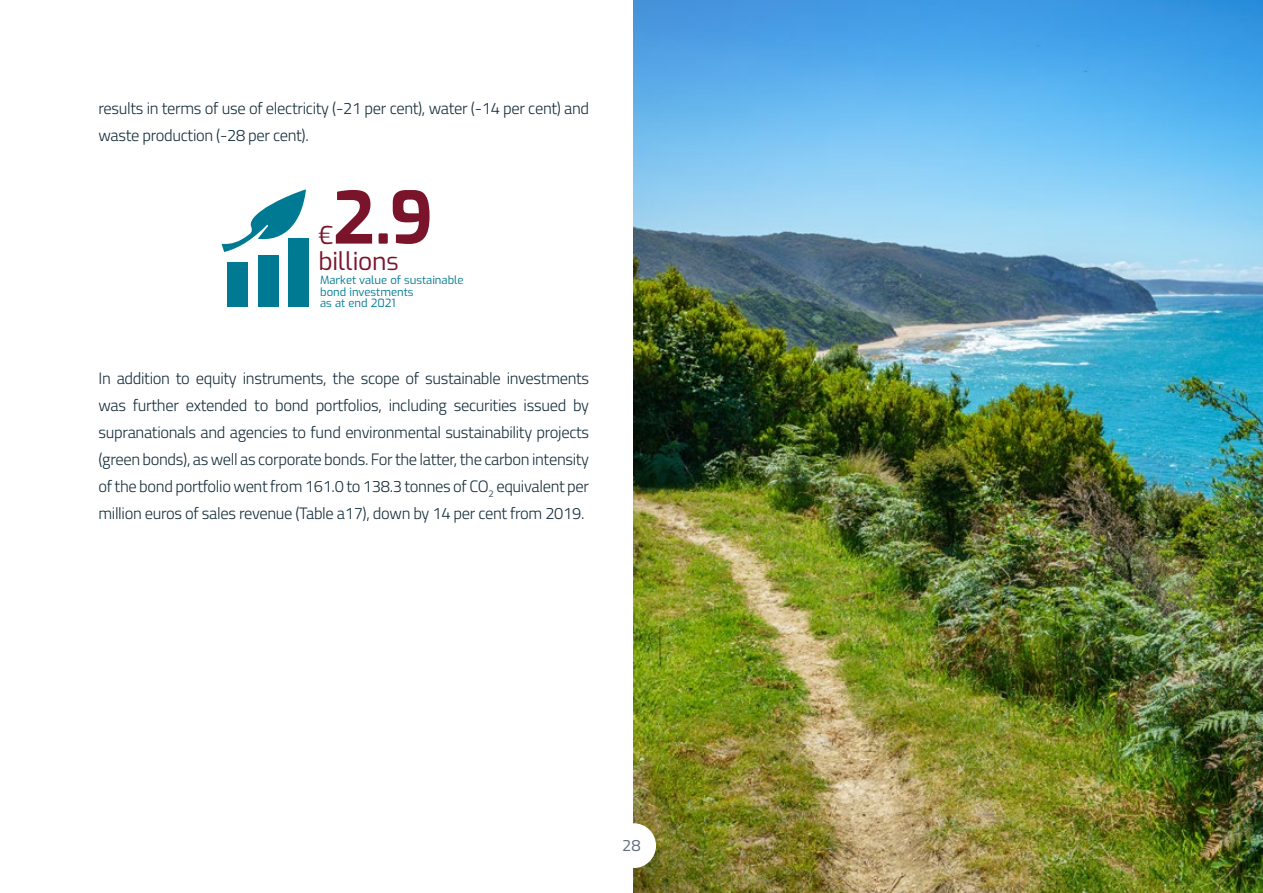
<style>
.page{position:relative;width:1263px;height:893px;background:#fff}
.page>*{position:absolute;margin:0;border:0;box-sizing:border-box;transform-origin:0 0}
.t1{font:700 71.85px "Exo";color:#7a142b}
.t2{font:24.6px "Exo";letter-spacing:-.005em;color:#7a142b}
.paragrafetto_corsivo{font:300 16.5px/27px "Titillium";letter-spacing:-.02em;color:#162e3b;text-align:justify}
.testo_report_ambient{font:300 16.5px/27px "Titillium";letter-spacing:-.02em;color:#162e3b}
.t3{font:16.5px "Titillium";color:#636d81}
.t4{font:11.25px/11.2px "Exo";color:#007a92}
</style>
<div class="page">
<img style="left:634px;top:0;width:629px;height:893px">
<div style="left:611px;top:823px;width:45px;height:45px;background:#fff;border-radius:50%"></div>
<svg style="left:222px;top:189px;width:84px;height:63px"></svg>
<div style="left:288px;top:238px;width:20px;height:68px;background:#007a92"></div>
<div style="left:258px;top:255px;width:21px;height:51px;background:#007a92"></div>
<div style="left:228px;top:262px;width:20px;height:44px;background:#007a92"></div>
<p class="testo_report_ambient" style="left:98px;top:94px;width:492px">results in terms of use of electricity (-21 per cent), water (-14 per cent) and waste production (-28 per cent).</p>
<p class="t1" style="left:332px;top:163px;width:102px">2.9</p>
<p class="t2" style="left:318px;top:243px;width:82px">billions</p>
<p class="t2" style="left:318px;top:216px;width:17px">€</p>
<p class="t4" style="left:320px;top:274px;width:145px">Market value of sustainable bond investments<br>as at end 2021</p>
<h2 class="paragrafetto_corsivo" style="left:98px;top:364px;width:492px">In addition to equity instruments, the scope of sustainable investments was further extended to bond portfolios, including securities issued by supranationals and agencies to fund environmental sustainability projects (green bonds), as well as corporate bonds. For the latter, the carbon intensity of the bond portfolio went from 161.0 to 138.3 tonnes of CO<sub>2</sub> equivalent per million euros of sales revenue (Table a17), down by 14 per cent from 2019.</h2>
<p class="t3" style="left:622px;top:833px;width:20px">28</p>
</div>
